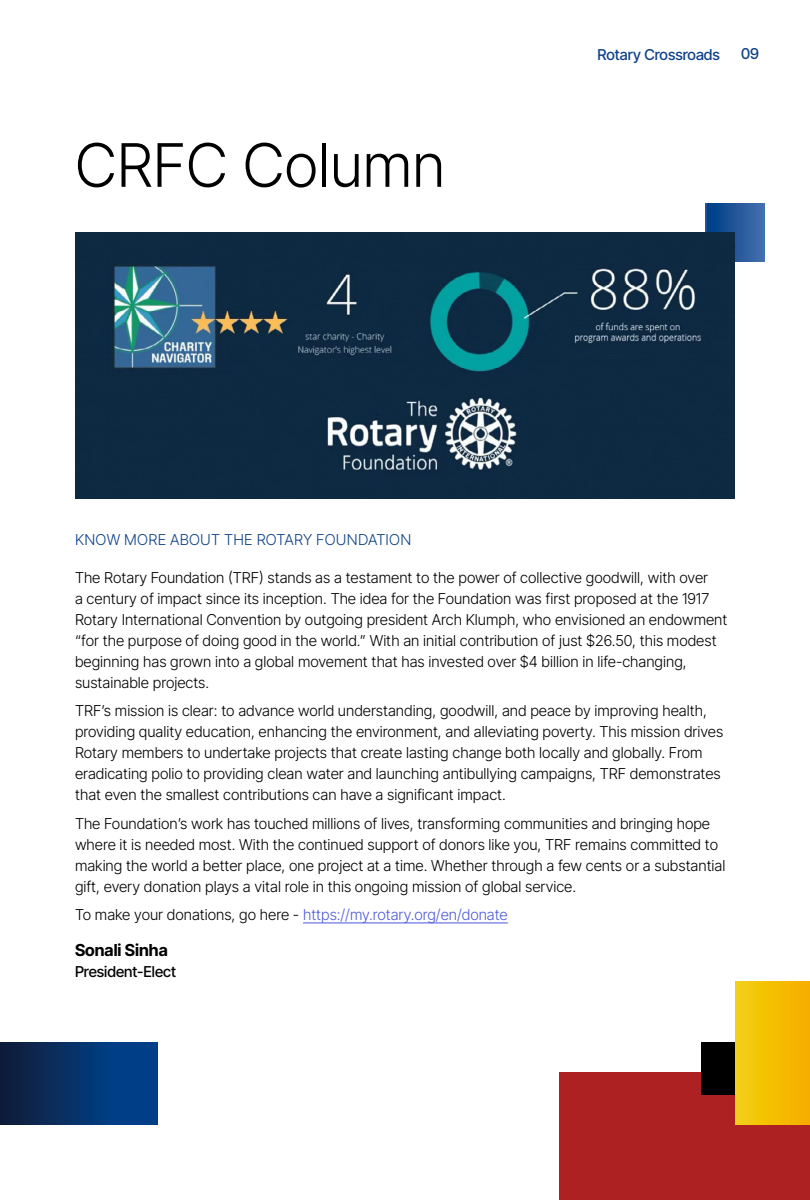
<style>
.page{position:relative;width:810px;height:1200px;background:#fff}
.page>*{position:absolute;margin:0;border:0;box-sizing:border-box;transform-origin:0 0}
.t1{font:300 60px "Inter Tight";color:#000}
.t2{font:700 16.5px "Inter Tight";color:#000}
.t3{font:300 15px/21px "Inter Tight";color:#000}
.t4{font:300 15px "Inter Tight";color:#4f5cd6}
.t5{font:300 15px "Inter Tight";letter-spacing:.015em;color:#0f4287}
.t6{font:500 15px "Inter Tight";color:#0f4287}
.t7{font:500 15px "Inter Tight";color:#000}
.s1{color:#000}
</style>
<div class="page">
<div style="left:560px;top:1072px;width:250px;height:128px;background:#ae2123"></div>
<div style="left:0;top:1042px;width:158px;height:83px;background:linear-gradient(to right,#101e3c,#004696)"></div>
<div style="left:701px;top:1042px;width:49px;height:53px;background:#000"></div>
<div style="left:735px;top:981px;width:75px;height:144px;background:linear-gradient(to right,#f2d113,#f7ad00)"></div>
<div style="left:706px;top:203px;width:58px;height:59px;background:linear-gradient(to right,#003d84,#456eae)"></div>
<hr style="left:303px;top:922px;width:205px;height:1px;background:#4f5cd6">
<img style="left:75px;top:232px;width:660px;height:267px">
<h1 class="t1" style="left:75px;top:123px;width:372px">CRFC Column</h1>
<p class="t5" style="left:75px;top:529px;width:338px">KNOW MORE ABOUT THE ROTARY FOUNDATION</p>
<p class="t6" style="left:598px;top:44px;width:124px">Rotary Crossroads</p>
<p class="t6" style="left:741px;top:43px;width:19px">09</p>
<p class="t3" style="left:75px;top:567px;width:654px">The Rotary Foundation (TRF) stands as a testament to the power of collective goodwill, with over<br>a century of impact since its inception. The idea for the Foundation was first proposed at the 1917<br>Rotary International Convention by outgoing president Arch Klumph, who envisioned an endowment “for the purpose of doing good in the world.” With an initial contribution of just $26.50, this modest beginning has grown into a global movement that has invested over $4 billion in life-changing, sustainable projects.</p>
<p class="t3" style="left:75px;top:700px;width:650px">TRF’s mission is clear: to advance world understanding, goodwill, and peace by improving health, providing quality education, enhancing the environment, and alleviating poverty. This mission drives Rotary members to undertake projects that create lasting change both locally and globally. From eradicating polio to providing clean water and launching antibullying campaigns, TRF demonstrates that even the smallest contributions can have a significant impact.</p>
<p class="t3" style="left:75px;top:813px;width:652px">The Foundation’s work has touched millions of lives, transforming communities and bringing hope where it is needed most. With the continued support of donors like you, TRF remains committed to making the world a better place, one project at a time. Whether through a few cents or a substantial gift, every donation plays a vital role in this ongoing mission of global service.</p>
<p class="t4" style="left:75px;top:904px;width:434px"><span class="s1">To make your donations, go here -</span> https://my.rotary.org/en/donate</p>
<p class="t2" style="left:75px;top:938px;width:94px">Sonali Sinha</p>
<p class="t7" style="left:75px;top:961px;width:103px">President-Elect</p>
</div>
